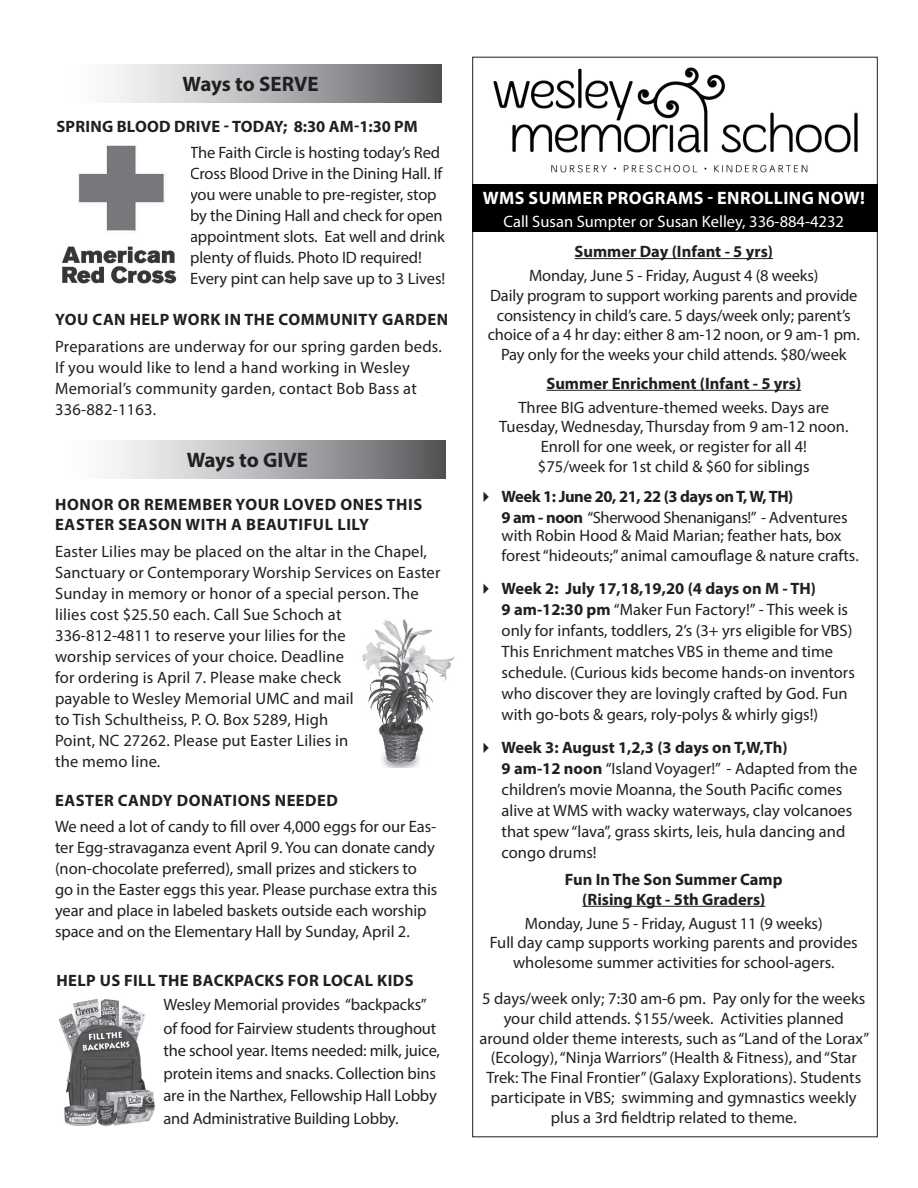
<style>
.page{position:relative;width:918px;height:1188px;background:#fff}
.page>*{position:absolute;margin:0;border:0;box-sizing:border-box;transform-origin:0 0}
.t1{font:700 21px "Myriad Pro";letter-spacing:-.01em;color:#231f20}
.t2{font:700 18px "Myriad Pro";letter-spacing:.02em;color:#fff}
.t3{font:16.5px/21px "Myriad Pro";color:#231f20}
.t4{font:700 16.5px/19.8px "Myriad Pro";letter-spacing:.005em;color:#231f20;text-align:center}
.t5{font:700 16.5px/21px "Myriad Pro";letter-spacing:-.025em;color:#231f20}
.t6{font:16.5px "Myriad Pro";color:#fff}
.t7{font:700 16.5px "Myriad Pro";letter-spacing:.035em;color:#231f20}
.t8{font:700 16.5px "Myriad Pro";letter-spacing:.03em;color:#231f20}
.t9{font:700 16.5px "Myriad Pro";letter-spacing:.025em;color:#231f20}
.s1{font-weight:400}
.s2{font-weight:700}
</style>
<div class="page">
<img style="left:59px;top:999px;width:96px;height:127px">
<svg style="left:111px;top:64px;width:331px;height:38px"></svg>
<div style="left:55px;top:441px;width:390px;height:38px;background:linear-gradient(to right,#fff,#5d5f63)"></div>
<img style="left:362px;top:619px;width:93px;height:149px">
<img style="left:490px;top:67px;width:373px;height:118px">
<div style="left:472px;top:185px;width:406px;height:47px;background:#000"></div>
<hr style="left:575px;top:258px;width:198px;height:1px;background:#231f20">
<hr style="left:546px;top:390px;width:255px;height:1px;background:#231f20">
<hr style="left:582px;top:906px;width:183px;height:1px;background:#231f20">
<img style="left:78px;top:145px;width:86px;height:87px">
<img style="left:62px;top:246px;width:115px;height:38px">
<p class="t1" style="left:183px;top:71px;width:138px">WAYS TO SERVE</p>
<p class="t4" style="left:56px;top:116px;width:39px">SPRING</p>
<p class="t4" style="left:117px;top:116px;width:301px">BLOOD DRIVE - TO DAY; 8:30 AM-1:30 PM</p>
<p class="t3" style="left:190px;top:142px;width:257px">The Faith Circle is hosting today’s Red Cross Blood Drive in the Dining Hall. If you were unable to pre-register, stop by the Dining Hall and check for open appointment slots. Eat well and drink plenty of fluids. Photo ID required!<br>Every pint can help save up to 3 Lives!</p>
<p class="t4" style="left:55px;top:309px;width:49px">YOU CAN</p>
<p class="t8" style="left:130px;top:309px;width:297px">HELP WORK IN THE COMMUNITY GARDEN</p>
<p class="t3" style="left:55px;top:336px;width:388px">Preparations are underway for our spring garden beds.<br>If you would like to lend a hand working in Wesley Memorial’s community garden, contact Bob Bass at 336-882-1163.</p>
<p class="t1" style="left:187px;top:446px;width:123px">WAYS TO GIVE</p>
<p class="t4" style="left:55px;top:494px;width:112px">HONOR OR REMEM</p>
<p class="t7" style="left:202px;top:494px;width:161px">BER YOUR LOVED ONES</p>
<p class="t4" style="left:387px;top:494px;width:29px">THIS</p>
<p class="t4" style="left:55px;top:514px;width:84px">EASTER SEAS</p>
<p class="t7" style="left:158px;top:514px;width:188px">ON WITH A BEAUTIFUL LILY</p>
<p class="t3" style="left:55px;top:541px;width:387px">Easter Lilies may be placed on the altar in the Chapel, Sanctuary or Contemporary Worship Services on Easter Sunday in memory or honor of a special person. The lilies cost $25.50 each. Call Sue Schoch at 336-812-4811 to reserve your lilies for the<br>worship services of your choice. Deadline<br>for ordering is April 7. Please make check<br>payable to Wesley Memorial UMC and mail<br>to Tish Schultheiss, P. O. Box 5289, High<br>Point, NC 27262. Please put Easter Lilies in<br>the memo line.</p>
<p class="t4" style="left:55px;top:790px;width:86px">EASTER CANDY</p>
<p class="t4" style="left:177px;top:790px;width:110px">DONATIONS NEEDED</p>
<p class="t3" style="left:55px;top:815px;width:384px">We need a lot of candy to fill over 4,000 eggs for our Eas&shy;ter Egg-stravaganza event April 9. You can donate candy (non-chocolate preferred), small prizes and stickers to go in the Easter eggs this year. Please purchase extra this year and place in labeled baskets outside each worship space and on the Elementary Hall by Sunday, April 2.</p>
<p class="t4" style="left:56px;top:970px;width:77px">HELP US FILL</p>
<p class="t9" style="left:159px;top:970px;width:196px">THE BACKPACKS FOR LOCAL</p>
<p class="t4" style="left:377px;top:970px;width:20px">KIDS</p>
<p class="t3" style="left:163px;top:992px;width:274px;line-height:24px">Wesley Memorial provides “backpacks” of food for Fairview students throughout</p>
<p class="t3" style="left:163px;top:1039px;width:278px;line-height:22.5px">the school year. Items needed: milk, juice, protein items and snacks. Collection bins are in the Narthex, Fellowship Hall Lobby and Administrative Building Lobby.</p>
<p class="t2" style="left:483px;top:187px;width:137px">WMS SUMMER PRO</p>
<p class="t2" style="left:642px;top:187px;width:133px">GRAMS - ENROLLING</p>
<p class="t2" style="left:818px;top:187px;width:48px">NOW!</p>
<p class="t6" style="left:504px;top:211px;width:342px">Call Susan Sumpter or Susan Kelley, 336-884-4232</p>
<p class="t4" style="left:575px;top:241px;width:200px">SUMMER DAY (INFANT - 5 YRS)</p>
<p class="t3" style="left:488px;top:265px;width:374px;line-height:19.8px;text-align:center">Monday, June 5 - Friday, August 4 (8 weeks)<br>Daily program to support working parents and provide consistency in child’s care. 5 days/week only; parent’s choice of a 4 hr day: either 8 am-12 noon, or 9 am-1 pm.<br>Pay only for the weeks your child attends. $80/week</p>
<p class="t4" style="left:546px;top:373px;width:256px">SUMMER ENRICHMENT (INFANT - 5 YRS)</p>
<p class="t3" style="left:499px;top:397px;width:351px;line-height:19.8px;text-align:center">Three BIG adventure-themed weeks. Days are Tuesday, Wednesday, Thursday from 9 am-12 noon.<br>Enroll for one week, or register for all 4!<br>$75/week for 1st child &amp; $60 for siblings</p>
<p class="t5" style="left:502px;top:485px;width:348px">WEEK 1: JUNE 20, 21, 22 (3 DAYS ON T, W, TH)<br>9 AM - NOON <span class="s1">“Sherwood Shenanigans!” - Adventures</span></p>
<p class="t3" style="left:502px;top:525px;width:359px;line-height:19.8px">with Robin Hood &amp; Maid Marian; feather hats, box forest “hideouts;” animal camouflage &amp; nature crafts.</p>
<p class="t3" style="left:502px;top:578px;width:355px"><span class="s2">WEEK 2: JULY 17,18,19,20 (4 DAYS ON M - TH)<br>9 AM-12:30 PM</span> “Maker Fun Factory!” - This week is only for infants, toddlers, 2’s (3+ yrs eligible for VBS)<br>This Enrichment matches VBS in theme and time schedule. (Curious kids become hands-on inventors who discover they are lovingly crafted by God. Fun with go-bots &amp; gears, roly-polys &amp; whirly gigs!)</p>
<p class="t3" style="left:502px;top:737px;width:357px"><span class="s2">WEEK 3: AUGUST 1,2,3 (3 DAYS ON T,W,TH)<br>9 AM-12 NOON</span> “Island Voyager!” - Adapted from the children’s movie Moanna, the South Pacific comes alive at WMS with wacky waterways, clay volcanoes that spew “lava”, grass skirts, leis, hula dancing and congo drums!</p>
<p class="t4" style="left:565px;top:869px;width:219px">FUN IN THE SON SUMMER CAMP (RISING KGT - 5TH GRADERS)</p>
<p class="t3" style="left:490px;top:913px;width:370px;line-height:19.6px;text-align:center">Monday, June 5 - Friday, August 11 (9 weeks)<br>Full day camp supports working parents and provides wholesome summer activities for school-agers.</p>
<p class="t3" style="left:480px;top:988px;width:391px;line-height:19.8px;text-align:center">5 days/week only; 7:30 am-6 pm. Pay only for the weeks your child attends. $155/week. Activities planned around older theme interests, such as “Land of the Lorax” (Ecology), “Ninja Warriors” (Health &amp; Fitness), and “Star Trek: The Final Frontier” (Galaxy Explorations). Students participate in VBS; swimming and gymnastics weekly plus a 3rd fieldtrip related to theme.</p>
</div>
